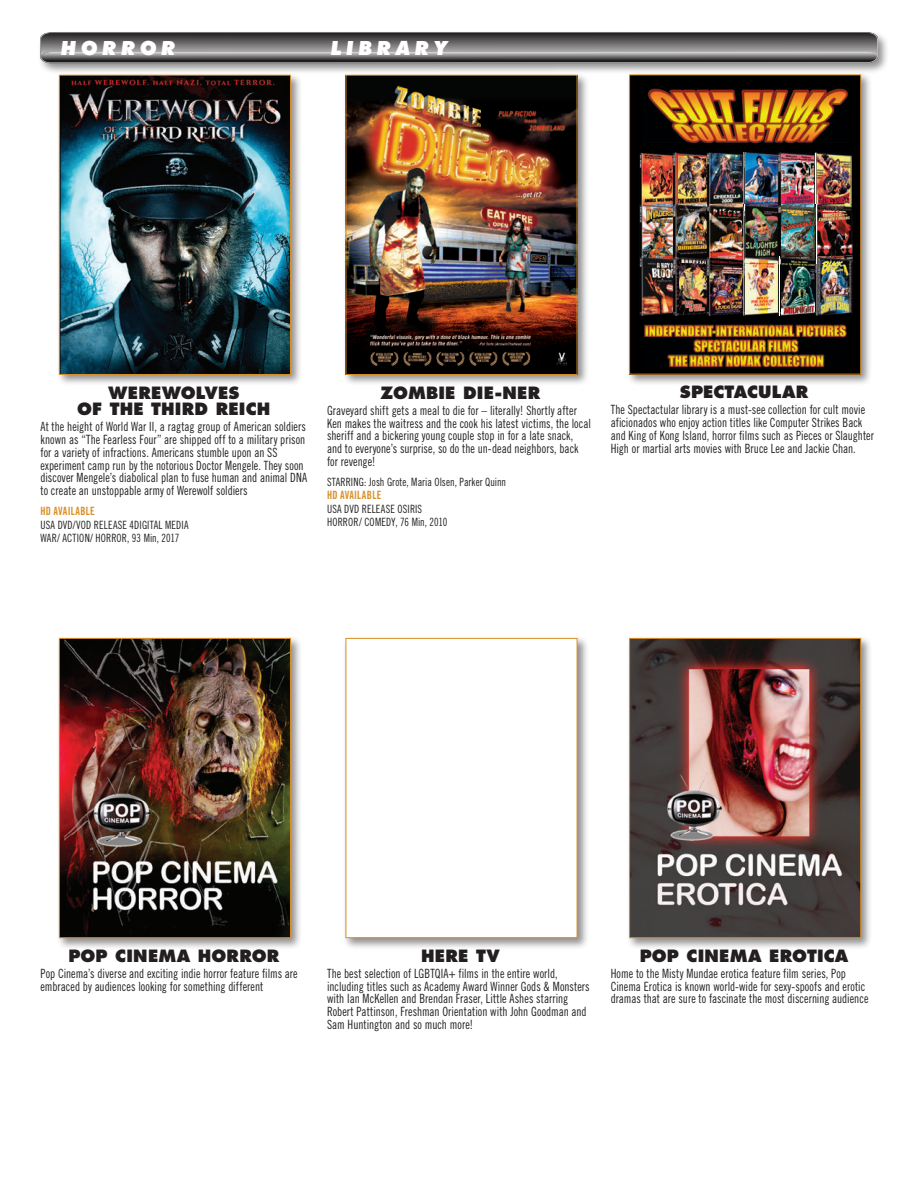
<style>
.page{position:relative;width:918px;height:1188px;background:#fff}
.page>*{position:absolute;margin:0;border:0;box-sizing:border-box;transform-origin:0 0}
.t1{font:21px "Futura Ext Bld Itl";letter-spacing:.2em;color:#fff}
.t2{font:800 16.5px/16.5px "Futura";letter-spacing:.01em;color:#231f20;text-align:center}
.t3{font:12.75px/12.8px "Trade Gothic Cond Eighteen";color:#231f20;scale:.9 1}
.t4{font:11.4px/13.5px "Trade Gothic Cond Eighteen";letter-spacing:.015em;color:#231f20;scale:.9 1}
.t5{font:11.4px "Trade Gothic Bold Cond Twenty";letter-spacing:.03em;color:#d98f28;scale:.9 1}
</style>
<div class="page">
<div style="left:38px;top:30px;width:852px;height:45px;background:#231f20;opacity:.5"></div>
<svg style="left:40px;top:32px;width:838px;height:31px"></svg>
<div style="left:627px;top:636px;width:246px;height:314px;background:#231f20;opacity:.5"></div>
<img style="left:631px;top:640px;width:228px;height:296px">
<div style="left:629px;top:638px;width:232px;height:300px;border:1px solid #d98f28"></div>
<div style="left:343px;top:636px;width:246px;height:314px;background:#231f20;opacity:.5"></div>
<div style="left:346px;top:638px;width:231px;height:300px;background:#fff;border:1px solid #d98f28"></div>
<div style="left:57px;top:636px;width:245px;height:314px;background:#231f20;opacity:.5"></div>
<img style="left:61px;top:640px;width:228px;height:296px">
<div style="left:59px;top:638px;width:232px;height:300px;border:1px solid #d98f28"></div>
<div style="left:627px;top:72px;width:246px;height:314px;background:#231f20;opacity:.5"></div>
<div style="left:630px;top:75px;width:231px;height:299px;background:#000001"></div>
<img style="left:640px;top:153px;width:212px;height:52px">
<img style="left:640px;top:205px;width:33px;height:111px">
<img style="left:678px;top:212px;width:28px;height:51px">
<img style="left:673px;top:212px;width:5px;height:45px">
<img style="left:711px;top:205px;width:31px;height:58px">
<img style="left:706px;top:212px;width:5px;height:45px">
<svg style="left:673px;top:204px;width:39px;height:8px"></svg>
<img style="left:745px;top:204px;width:33px;height:59px">
<img style="left:742px;top:211px;width:3px;height:46px">
<svg style="left:742px;top:204px;width:3px;height:7px"></svg>
<img style="left:781px;top:205px;width:33px;height:58px">
<img style="left:778px;top:212px;width:3px;height:45px">
<svg style="left:778px;top:204px;width:4px;height:8px"></svg>
<img style="left:816px;top:204px;width:37px;height:53px">
<img style="left:814px;top:212px;width:2px;height:45px">
<svg style="left:813px;top:204px;width:4px;height:8px"></svg>
<img style="left:647px;top:89px;width:202px;height:53px">
<img style="left:644px;top:323px;width:203px;height:45px">
<svg style="left:742px;top:357px;width:8px;height:10px"></svg>
<img style="left:678px;top:263px;width:136px;height:53px">
<img style="left:673px;top:264px;width:5px;height:52px">
<svg style="left:673px;top:257px;width:5px;height:7px"></svg>
<img style="left:706px;top:264px;width:5px;height:52px">
<svg style="left:706px;top:257px;width:6px;height:7px"></svg>
<svg style="left:742px;top:257px;width:4px;height:7px"></svg>
<img style="left:778px;top:264px;width:3px;height:51px">
<svg style="left:778px;top:257px;width:4px;height:7px"></svg>
<img style="left:814px;top:257px;width:39px;height:58px">
<svg style="left:814px;top:257px;width:3px;height:7px"></svg>
<div style="left:629px;top:75px;width:232px;height:300px;border:1px solid #d98f28"></div>
<div style="left:343px;top:72px;width:246px;height:315px;background:#231f20;opacity:.5"></div>
<img style="left:348px;top:77px;width:227px;height:296px">
<div style="left:57px;top:72px;width:245px;height:315px;background:#231f20;opacity:.5"></div>
<img style="left:61px;top:77px;width:228px;height:296px">
<div style="left:59px;top:75px;width:232px;height:300px;border:1px solid #d98f28"></div>
<h1 class="t1" style="left:60px;top:34px;width:117px">HORROR</h1>
<h1 class="t1" style="left:330px;top:34px;width:119px">LIBRARY</h1>
<p class="t2" style="left:77px;top:384px;width:195px">WEREWOLVES<br>OF THE THIRD REICH</p>
<p class="t3" style="left:40px;top:420px;width:298px">At the height of World War II, a ragtag group of American soldiers known as “The Fearless Four” are shipped off to a military prison for a variety of infractions. Americans stumble upon an SS experiment camp run by the notorious Doctor Mengele. They soon discover Mengele’s diabolical plan to fuse human and animal DNA to create an unstoppable army of Werewolf soldiers</p>
<p class="t5" style="left:40px;top:504px;width:62px">HD AVAILABLE</p>
<p class="t4" style="left:40px;top:518px;width:166px">USA DVD/VOD RELEASE 4DIGITAL MEDIA<br>WAR/ ACTION/ HORROR, 93 Min, 2017</p>
<p class="t2" style="left:381px;top:384px;width:161px">ZOMBIE DIE-NER</p>
<p class="t3" style="left:327px;top:404px;width:295px">Graveyard shift gets a meal to die for – literally! Shortly after Ken makes the waitress and the cook his latest victims, the local sheriff and a bickering young couple stop in for a late snack, and to everyone’s surprise, so do the un-dead neighbors, back for revenge!</p>
<p class="t4" style="left:327px;top:475px;width:200px">STARRING: Josh Grote, Maria Olsen, Parker Quinn</p>
<p class="t5" style="left:327px;top:488px;width:62px">HD AVAILABLE</p>
<p class="t4" style="left:327px;top:502px;width:135px">USA DVD RELEASE OSIRIS<br>HORROR/ COMEDY, 76 Min, 2010</p>
<p class="t2" style="left:680px;top:384px;width:130px">SPECTACULAR</p>
<p class="t3" style="left:611px;top:403px;width:294px">The Spectactular library is a must-see collection for cult movie aficionados who enjoy action titles like Computer Strikes Back and King of Kong Island, horror films such as Pieces or Slaughter High or martial arts movies with Bruce Lee and Jackie Chan.</p>
<p class="t2" style="left:68px;top:948px;width:212px">POP CINEMA HORROR</p>
<p class="t3" style="left:40px;top:967px;width:287px">Pop Cinema’s diverse and exciting indie horror feature films are embraced by audiences looking for something different</p>
<p class="t2" style="left:421px;top:948px;width:80px">HERE TV</p>
<p class="t3" style="left:327px;top:967px;width:293px">The best selection of LGBTQIA+ films in the entire world, including titles such as Academy Award Winner Gods &amp; Monsters with Ian McKellen and Brendan Fraser, Little Ashes starring Robert Pattinson, Freshman Orientation with John Goodman and Sam Huntington and so much more!</p>
<p class="t2" style="left:640px;top:948px;width:210px">POP CINEMA EROTICA</p>
<p class="t3" style="left:611px;top:967px;width:288px">Home to the Misty Mundae erotica feature film series, Pop<br>Cinema Erotica is known world-wide for sexy-spoofs and erotic dramas that are sure to fascinate the most discerning audience</p>
</div>
